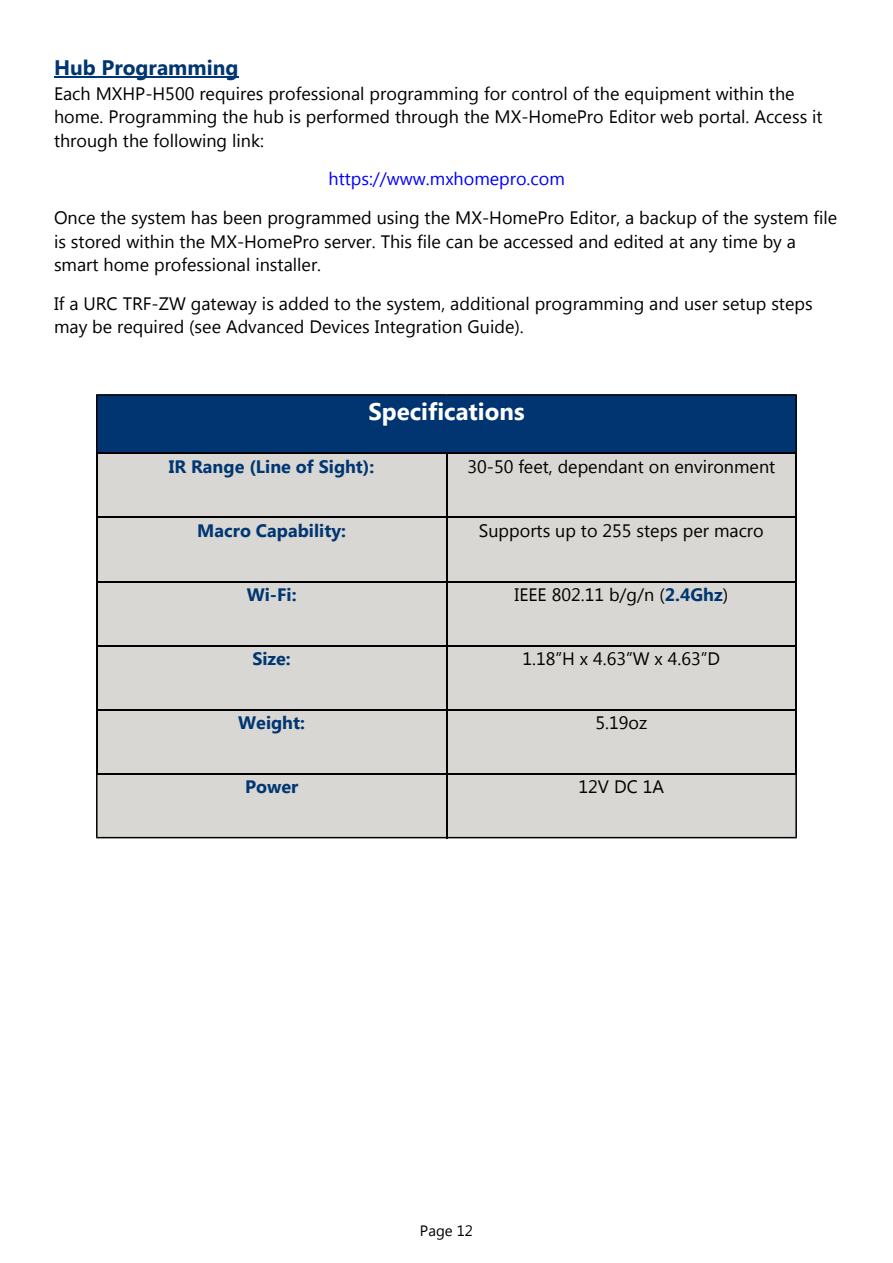
<style>
.page{position:relative;width:893px;height:1263px;background:#fff}
.page>*{position:absolute;margin:0;border:0;box-sizing:border-box;transform-origin:0 0}
.t1{font:700 24px "Microsoft New Tai Lue";color:#fff}
.t2{font:700 21px "Microsoft New Tai Lue";color:#003672}
.t3{font:18px/23.5px "Microsoft New Tai Lue";color:#000}
.t4{font:700 18px "Microsoft New Tai Lue";color:#003672}
.t5{font:18px "Microsoft New Tai Lue";color:#00f}
.t6{font:15px "Microsoft New Tai Lue";color:#000}
.s1{font-weight:700;color:#003672}
</style>
<div class="page">
<hr style="left:54px;top:76px;width:185px;height:1px;background:#003672">
<div style="left:97px;top:453px;width:349px;height:64px;background:#d8d7d3"></div>
<div style="left:446px;top:453px;width:350px;height:64px;background:#d8d7d3"></div>
<div style="left:97px;top:517px;width:349px;height:64px;background:#d8d7d3"></div>
<div style="left:446px;top:517px;width:350px;height:64px;background:#d8d7d3"></div>
<div style="left:97px;top:581px;width:349px;height:64px;background:#d8d7d3"></div>
<div style="left:446px;top:581px;width:350px;height:64px;background:#d8d7d3"></div>
<div style="left:97px;top:645px;width:349px;height:64px;background:#d8d7d3"></div>
<div style="left:446px;top:645px;width:350px;height:64px;background:#d8d7d3"></div>
<div style="left:97px;top:709px;width:349px;height:65px;background:#d8d7d3"></div>
<div style="left:446px;top:709px;width:350px;height:65px;background:#d8d7d3"></div>
<hr style="left:96px;top:517px;width:351px;height:1px;background:#000">
<hr style="left:446px;top:517px;width:351px;height:1px;background:#000">
<hr style="left:96px;top:581px;width:351px;height:1px;background:#000">
<hr style="left:446px;top:581px;width:351px;height:1px;background:#000">
<hr style="left:96px;top:645px;width:351px;height:1px;background:#000">
<hr style="left:446px;top:645px;width:351px;height:1px;background:#000">
<hr style="left:96px;top:709px;width:351px;height:1px;background:#000">
<hr style="left:446px;top:709px;width:351px;height:1px;background:#000">
<hr style="left:96px;top:453px;width:2px;height:65px;background:#000">
<hr style="left:96px;top:517px;width:2px;height:65px;background:#000">
<hr style="left:96px;top:581px;width:2px;height:65px;background:#000">
<hr style="left:96px;top:645px;width:2px;height:65px;background:#000">
<hr style="left:96px;top:709px;width:2px;height:65px;background:#000">
<hr style="left:446px;top:453px;width:1px;height:65px;background:#000">
<hr style="left:446px;top:517px;width:1px;height:65px;background:#000">
<hr style="left:446px;top:581px;width:1px;height:65px;background:#000">
<hr style="left:446px;top:645px;width:1px;height:65px;background:#000">
<hr style="left:446px;top:709px;width:1px;height:65px;background:#000">
<svg style="left:96px;top:394px;width:701px;height:60px;background:#00326b"></svg>
<hr style="left:795px;top:453px;width:2px;height:65px;background:#000">
<hr style="left:795px;top:517px;width:2px;height:65px;background:#000">
<hr style="left:795px;top:581px;width:2px;height:65px;background:#000">
<hr style="left:795px;top:645px;width:2px;height:65px;background:#000">
<hr style="left:795px;top:709px;width:2px;height:65px;background:#000">
<svg style="left:96px;top:773px;width:701px;height:65px;background:#cccbc7"></svg>
<p class="t2" style="left:54px;top:59px;width:186px">Hub Programming</p>
<p class="t3" style="left:54px;top:83px;width:770px">Each MXHP-H500 requires professional programming for control of the equipment within the home. Programming the hub is performed through the MX-HomePro Editor web portal. Access it through the following link:</p>
<p class="t5" style="left:328px;top:172px;width:238px">https://www.mxhomepro.com</p>
<p class="t3" style="left:54px;top:208px;width:785px">Once the system has been programmed using the MX-HomePro Editor, a backup of the system file is stored within the MX-HomePro server. This file can be accessed and edited at any time by a smart home professional installer.</p>
<p class="t3" style="left:54px;top:293px;width:760px">If a URC TRF-ZW gateway is added to the system, additional programming and user setup steps may be required (see Advanced Devices Integration Guide).</p>
<h1 class="t1" style="left:368px;top:402px;width:158px">Specifications</h1>
<p class="t4" style="left:169px;top:459px;width:207px">IR Range (Line of Sight):</p>
<p class="t3" style="left:467px;top:456px;width:309px">30-50 feet, dependant on environment</p>
<p class="t4" style="left:197px;top:523px;width:150px">Macro Capability:</p>
<p class="t3" style="left:479px;top:520px;width:286px">Supports up to 255 steps per macro</p>
<p class="t4" style="left:247px;top:587px;width:51px">Wi-Fi:</p>
<p class="t3" style="left:515px;top:585px;width:215px">IEEE 802.11 b/g/n (<span class="s1">2.4Ghz</span>)</p>
<p class="t4" style="left:252px;top:651px;width:40px">Size:</p>
<p class="t3" style="left:522px;top:649px;width:199px">1.18”H x 4.63”W x 4.63”D</p>
<p class="t4" style="left:238px;top:715px;width:68px">Weight:</p>
<p class="t3" style="left:595px;top:713px;width:53px">5.19oz</p>
<p class="t4" style="left:245px;top:779px;width:55px">Power</p>
<p class="t3" style="left:579px;top:777px;width:87px">12V DC 1A</p>
<p class="t6" style="left:420px;top:1225px;width:55px">Page 12</p>
</div>
